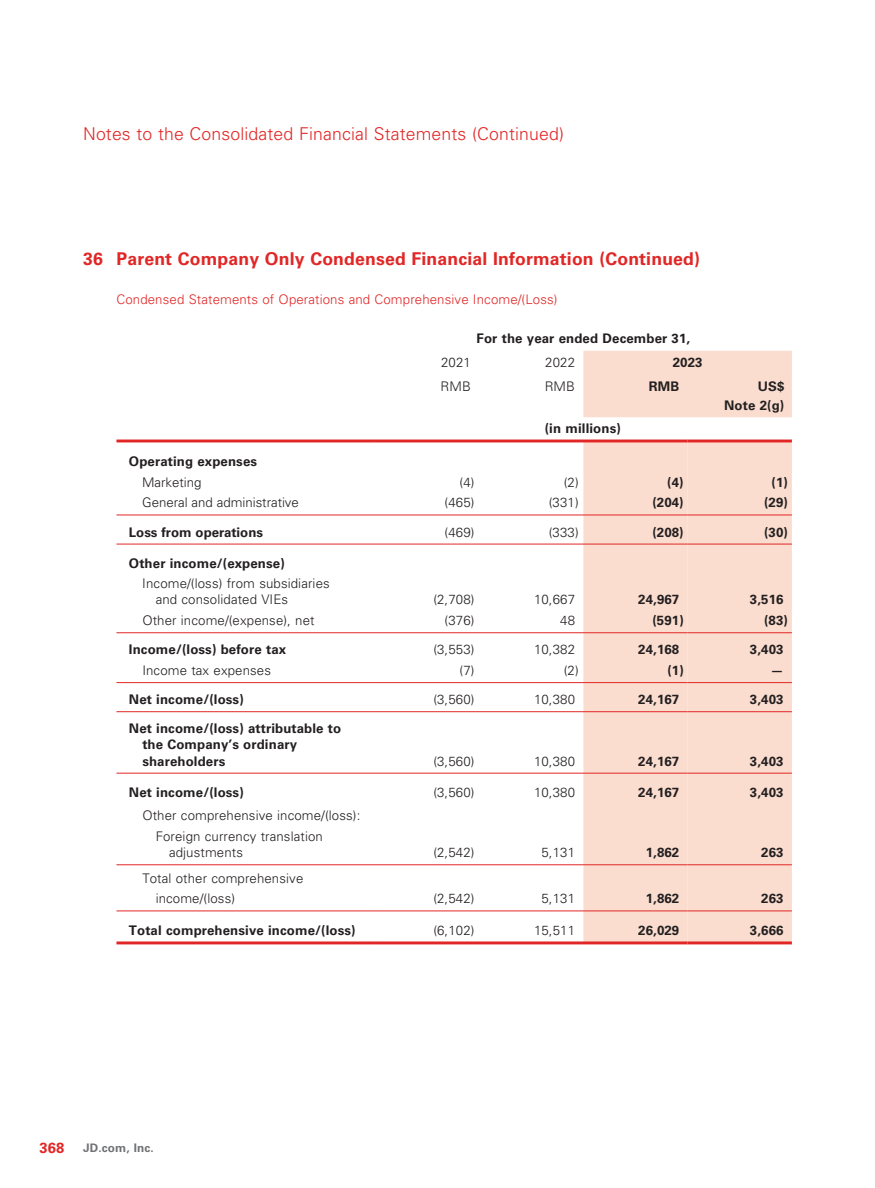
<style>
.page{position:relative;width:875px;height:1188px;background:#fff}
.page>*{position:absolute;margin:0;border:0;box-sizing:border-box;transform-origin:0 0}
.t1{font:700 17.7px "Univers";letter-spacing:.01em;color:#e12726}
.t2{font:300 17.7px "Univers";letter-spacing:.01em;color:#e12726}
.t3{font:700 14.7px "Univers";color:#e12726}
.t4{font:300 13.2px/16.2px "Univers";letter-spacing:.01em;color:#231f20}
.t5{font:700 13.2px/16.2px "Univers";letter-spacing:.01em;color:#231f20;text-align:right}
.t6{font:300 13.2px "Univers";letter-spacing:.01em;color:#e12726}
.t7{font:700 11.7px "Univers";letter-spacing:.015em;color:#707174}
</style>
<div class="page">
<svg style="left:116px;top:350px;width:675px;height:561px"></svg>
<svg style="left:583px;top:351px;width:209px;height:590px;background:#faded1"></svg>
<div style="left:688px;top:442px;width:104px;height:499px;background:#faddcf"></div>
<hr style="left:116px;top:440px;width:259px;height:2px;background:#e12726">
<hr style="left:375px;top:440px;width:313px;height:2px;background:#e12726">
<hr style="left:688px;top:440px;width:104px;height:2px;background:#e12726">
<hr style="left:116px;top:941px;width:259px;height:3px;background:#e12726">
<hr style="left:375px;top:941px;width:313px;height:3px;background:#e12726">
<hr style="left:688px;top:941px;width:104px;height:3px;background:#e12726">
<hr style="left:116px;top:515px;width:259px;height:1px;background:#e12726">
<hr style="left:375px;top:515px;width:313px;height:1px;background:#e12726">
<hr style="left:688px;top:515px;width:104px;height:1px;background:#e12726">
<hr style="left:116px;top:544px;width:259px;height:1px;background:#e12726">
<hr style="left:375px;top:544px;width:313px;height:1px;background:#e12726">
<hr style="left:688px;top:544px;width:104px;height:1px;background:#e12726">
<hr style="left:116px;top:632px;width:259px;height:1px;background:#e12726">
<hr style="left:375px;top:632px;width:313px;height:1px;background:#e12726">
<hr style="left:688px;top:632px;width:104px;height:1px;background:#e12726">
<hr style="left:116px;top:682px;width:259px;height:1px;background:#e12726">
<hr style="left:375px;top:682px;width:313px;height:1px;background:#e12726">
<hr style="left:688px;top:682px;width:104px;height:1px;background:#e12726">
<hr style="left:116px;top:711px;width:259px;height:1px;background:#e12726">
<hr style="left:375px;top:711px;width:313px;height:1px;background:#e12726">
<hr style="left:688px;top:711px;width:104px;height:1px;background:#e12726">
<hr style="left:116px;top:773px;width:259px;height:1px;background:#e12726">
<hr style="left:375px;top:773px;width:313px;height:1px;background:#e12726">
<hr style="left:688px;top:773px;width:104px;height:1px;background:#e12726">
<hr style="left:116px;top:864px;width:259px;height:1px;background:#e12726">
<hr style="left:375px;top:864px;width:313px;height:1px;background:#e12726">
<hr style="left:688px;top:864px;width:104px;height:1px;background:#e12726">
<hr style="left:116px;top:911px;width:259px;height:1px;background:#e12726">
<hr style="left:375px;top:911px;width:313px;height:1px;background:#e12726">
<hr style="left:688px;top:911px;width:104px;height:1px;background:#e12726">
<h1 class="t2" style="left:83px;top:127px;width:482px">Notes to the Consolidated Financial Statements (Continued)</h1>
<h1 class="t1" style="left:83px;top:253px;width:618px">36 Parent Company Only Condensed Financial Information (Continued)</h1>
<p class="t6" style="left:116px;top:294px;width:443px">Condensed Statements of Operations and Comprehensive Income/(Loss)</p>
<p class="t5" style="left:477px;top:332px;width:215px">For the year ended December 31,</p>
<p class="t4" style="left:441px;top:355px;width:31px">2021</p>
<p class="t4" style="left:545px;top:355px;width:31px">2022</p>
<p class="t5" style="left:673px;top:355px;width:31px">2023</p>
<p class="t4" style="left:440px;top:379px;width:32px">RMB</p>
<p class="t4" style="left:545px;top:379px;width:32px">RMB</p>
<p class="t5" style="left:649px;top:379px;width:32px">RMB</p>
<p class="t5" style="left:724px;top:378px;width:62px;line-height:19px">US$<br>Note 2(g)</p>
<p class="t5" style="left:545px;top:422px;width:78px">(in millions)</p>
<p class="t5" style="left:129px;top:454px;width:130px">Operating expenses</p>
<p class="t4" style="left:142px;top:475px;width:61px">Marketing</p>
<p class="t4" style="left:459px;top:475px;width:16px">(4)</p>
<p class="t4" style="left:564px;top:475px;width:16px">(2)</p>
<p class="t5" style="left:667px;top:475px;width:18px">(4)</p>
<p class="t5" style="left:771px;top:475px;width:18px">(1)</p>
<p class="t4" style="left:142px;top:496px;width:158px">General and administrative</p>
<p class="t4" style="left:445px;top:496px;width:31px">(465)</p>
<p class="t4" style="left:549px;top:496px;width:31px">(331)</p>
<p class="t5" style="left:652px;top:496px;width:33px">(204)</p>
<p class="t5" style="left:764px;top:496px;width:25px">(29)</p>
<p class="t5" style="left:129px;top:525px;width:136px">Loss from operations</p>
<p class="t4" style="left:445px;top:525px;width:31px">(469)</p>
<p class="t4" style="left:549px;top:525px;width:31px">(333)</p>
<p class="t5" style="left:652px;top:525px;width:33px">(208)</p>
<p class="t5" style="left:764px;top:525px;width:25px">(30)</p>
<p class="t5" style="left:129px;top:556px;width:157px">Other income/(expense)</p>
<p class="t4" style="left:156px;top:577px;width:176px;text-indent:-13px">Income/(loss) from subsidiaries and consolidated VIEs</p>
<p class="t4" style="left:433px;top:593px;width:43px">(2,708)</p>
<p class="t4" style="left:534px;top:593px;width:43px">10,667</p>
<p class="t5" style="left:638px;top:593px;width:43px">24,967</p>
<p class="t5" style="left:750px;top:593px;width:35px">3,516</p>
<p class="t4" style="left:142px;top:614px;width:174px">Other income/(expense), net</p>
<p class="t4" style="left:445px;top:614px;width:31px">(376)</p>
<p class="t4" style="left:560px;top:614px;width:16px">48</p>
<p class="t5" style="left:652px;top:614px;width:33px">(591)</p>
<p class="t5" style="left:764px;top:614px;width:25px">(83)</p>
<p class="t5" style="left:129px;top:643px;width:159px">Income/(loss) before tax</p>
<p class="t4" style="left:433px;top:643px;width:43px">(3,553)</p>
<p class="t4" style="left:534px;top:643px;width:43px">10,382</p>
<p class="t5" style="left:638px;top:643px;width:43px">24,168</p>
<p class="t5" style="left:750px;top:643px;width:35px">3,403</p>
<p class="t4" style="left:142px;top:664px;width:130px">Income tax expenses</p>
<p class="t4" style="left:459px;top:664px;width:16px">(7)</p>
<p class="t4" style="left:564px;top:664px;width:16px">(2)</p>
<p class="t5" style="left:667px;top:664px;width:18px">(1)</p>
<p class="t5" style="left:770px;top:664px;width:15px">—</p>
<p class="t5" style="left:129px;top:693px;width:116px">Net income/(loss)</p>
<p class="t4" style="left:433px;top:693px;width:43px">(3,560)</p>
<p class="t4" style="left:534px;top:693px;width:43px">10,380</p>
<p class="t5" style="left:638px;top:693px;width:43px">24,167</p>
<p class="t5" style="left:750px;top:693px;width:35px">3,403</p>
<p class="t5" style="left:142px;top:722px;width:200px;text-align:left;text-indent:-13px">Net income/(loss) attributable to the Company’s ordinary shareholders</p>
<p class="t4" style="left:433px;top:754px;width:43px">(3,560)</p>
<p class="t4" style="left:534px;top:754px;width:43px">10,380</p>
<p class="t5" style="left:638px;top:754px;width:43px">24,167</p>
<p class="t5" style="left:750px;top:754px;width:35px">3,403</p>
<p class="t5" style="left:129px;top:785px;width:116px">Net income/(loss)</p>
<p class="t4" style="left:433px;top:785px;width:43px">(3,560)</p>
<p class="t4" style="left:534px;top:785px;width:43px">10,380</p>
<p class="t5" style="left:638px;top:785px;width:43px">24,167</p>
<p class="t5" style="left:750px;top:785px;width:35px">3,403</p>
<p class="t4" style="left:156px;top:807px;width:206px;line-height:20.7px;text-indent:-13px">Other comprehensive income/(loss):<br>Foreign currency translation</p>
<p class="t4" style="left:169px;top:846px;width:75px">adjustments</p>
<p class="t4" style="left:433px;top:846px;width:43px">(2,542)</p>
<p class="t4" style="left:541px;top:846px;width:35px">5,131</p>
<p class="t5" style="left:646px;top:846px;width:35px">1,862</p>
<p class="t5" style="left:761px;top:846px;width:24px">263</p>
<p class="t4" style="left:156px;top:869px;width:149px;line-height:20.5px;text-indent:-13px">Total other comprehensive income/(loss)</p>
<p class="t4" style="left:433px;top:892px;width:43px">(2,542)</p>
<p class="t4" style="left:541px;top:892px;width:35px">5,131</p>
<p class="t5" style="left:646px;top:892px;width:35px">1,862</p>
<p class="t5" style="left:761px;top:892px;width:24px">263</p>
<p class="t5" style="left:129px;top:924px;width:228px">Total comprehensive income/(loss)</p>
<p class="t4" style="left:433px;top:924px;width:43px">(6,102)</p>
<p class="t4" style="left:534px;top:924px;width:43px">15,511</p>
<p class="t5" style="left:638px;top:924px;width:43px">26,029</p>
<p class="t5" style="left:750px;top:924px;width:35px">3,666</p>
<p class="t3" style="left:39px;top:1142px;width:26px">368</p>
<p class="t7" style="left:83px;top:1144px;width:72px">JD.com, Inc.</p>
</div>
